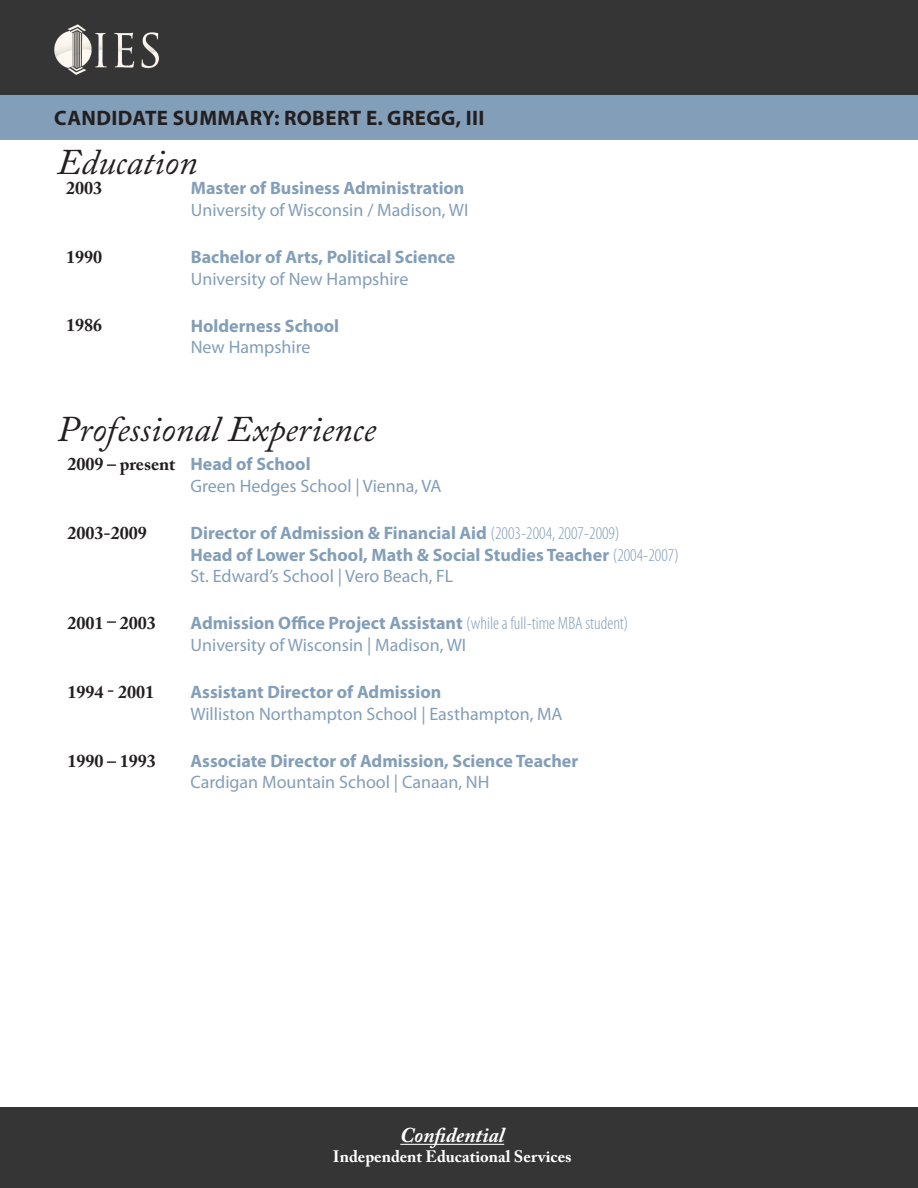
<style>
.page{position:relative;width:918px;height:1188px;background:#fff}
.page>*{position:absolute;margin:0;border:0;box-sizing:border-box;transform-origin:0 0}
.t1{font:italic 36px "Adobe Caslon Pro";color:#231f20}
.t2{font:700 21px "Myriad Pro";letter-spacing:.02em;color:#231f20}
.t3{font:italic 700 21px "Adobe Caslon Pro";color:#fff}
.t4{font:700 18px/21.6px "Myriad Pro";color:#839eb8}
.t5{font:18px/21.6px "Myriad Pro";color:#839eb8}
.t6{font:700 18px "Adobe Caslon Pro";color:#231f20}
.t7{font:700 16.5px "Adobe Caslon Pro";color:#fff}
.s1{font-weight:700}
.s2{font-weight:300;font-stretch:condensed}
</style>
<div class="page">
<div style="left:0;top:94px;width:918px;height:46px;background:#839eb8"></div>
<div style="left:0;top:1107px;width:918px;height:81px;background:#353535"></div>
<hr style="left:400px;top:1144px;width:104px;height:1px;background:#fff">
<div style="left:0;top:0;width:918px;height:94px;background:#353535"></div>
<img style="left:54px;top:25px;width:104px;height:49px">
<p class="t2" style="left:54px;top:105px;width:432px">CANDIDATE SUMMARY: ROBERT E. GREGG, III</p>
<p class="t1" style="left:57px;top:141px;width:142px">Education</p>
<p class="t6" style="left:66px;top:177px;width:37px">2003</p>
<p class="t5" style="left:191px;top:177px;width:279px"><span class="s1">Master of Business Administration<br></span>University of Wisconsin / Madison, WI</p>
<p class="t6" style="left:66px;top:246px;width:37px">1990</p>
<p class="t4" style="left:191px;top:246px;width:266px">Bachelor of Arts, Political Science</p>
<p class="t5" style="left:191px;top:268px;width:219px">University of New Hampshire</p>
<p class="t6" style="left:66px;top:315px;width:37px">1986</p>
<p class="t4" style="left:191px;top:314px;width:150px">Holderness School</p>
<p class="t5" style="left:191px;top:336px;width:121px">New Hampshire</p>
<p class="t1" style="left:57px;top:407px;width:321px">Professional Experience</p>
<p class="t6" style="left:68px;top:453px;width:109px">2009 – present</p>
<p class="t4" style="left:190px;top:453px;width:122px">Head of School</p>
<p class="t5" style="left:190px;top:475px;width:253px">Green Hedges School | Vienna, VA</p>
<p class="t6" style="left:68px;top:522px;width:81px">2003-2009</p>
<p class="t4" style="left:190px;top:522px;width:490px">Director of Admission &amp; Financial Aid <span class="s2">(2003-2004, 2007-2009)<br></span>Head of Lower School, Math &amp; Social Studies Teacher <span class="s2">(2004-2007)</span></p>
<p class="t5" style="left:190px;top:565px;width:264px">St. Edward’s School | Vero Beach, FL</p>
<p class="t6" style="left:68px;top:612px;width:90px">2001 – 2003</p>
<p class="t4" style="left:190px;top:612px;width:439px">Admission Office Project Assistant <span class="s2">(while a full-time MBA student)</span></p>
<p class="t5" style="left:190px;top:634px;width:277px">University of Wisconsin | Madison, WI</p>
<p class="t6" style="left:68px;top:681px;width:88px">1994 - 2001</p>
<p class="t4" style="left:190px;top:681px;width:252px">Assistant Director of Admission</p>
<p class="t5" style="left:190px;top:703px;width:374px">Williston Northampton School | Easthampton, MA</p>
<p class="t6" style="left:68px;top:750px;width:90px">1990 – 1993</p>
<p class="t4" style="left:190px;top:749px;width:389px">Associate Director of Admission, Science Teacher</p>
<p class="t5" style="left:190px;top:771px;width:300px">Cardigan Mountain School | Canaan, NH</p>
<p class="t3" style="left:400px;top:1123px;width:105px">Confidential</p>
<p class="t7" style="left:333px;top:1147px;width:240px">Independent Educational Services</p>
</div>
